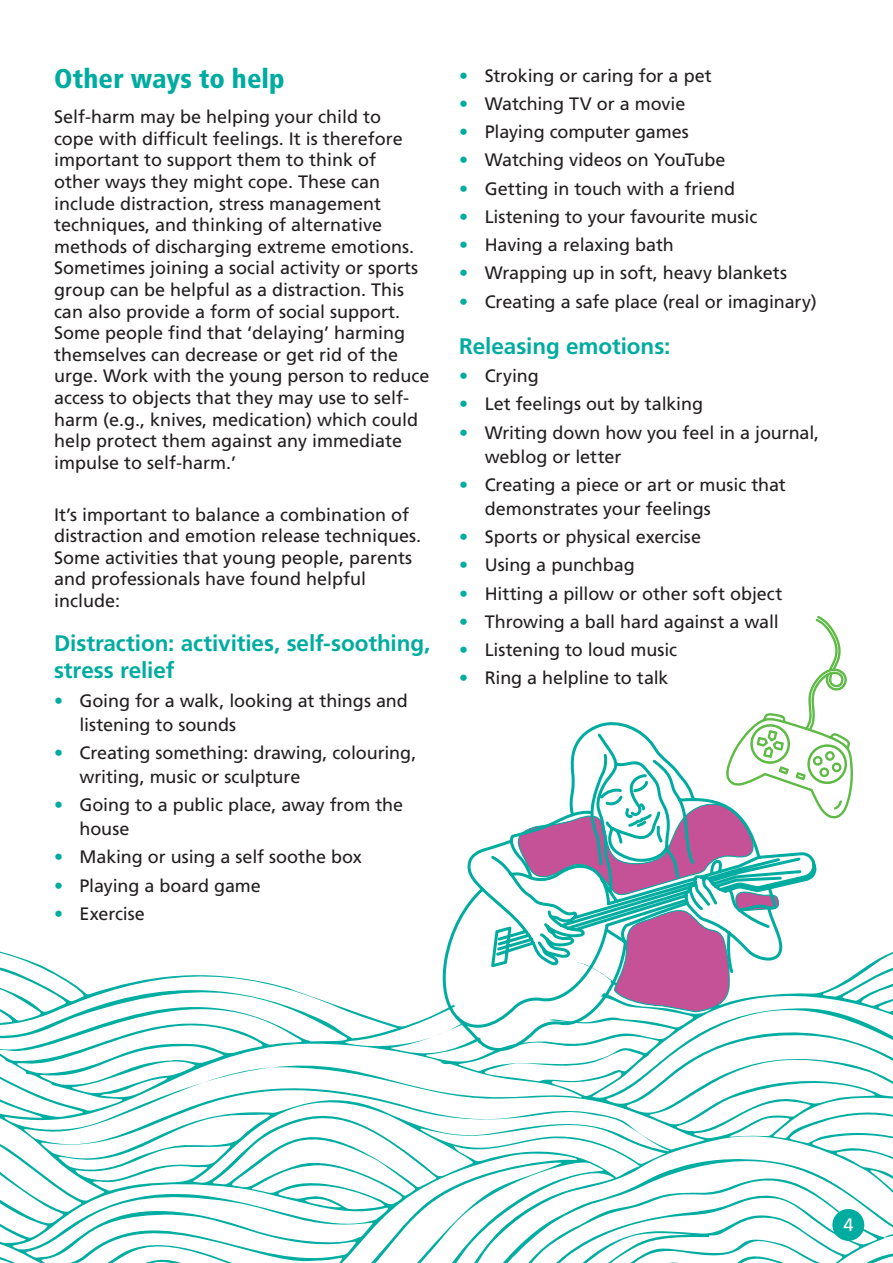
<style>
.page{position:relative;width:893px;height:1263px;background:#fff}
.page>*{position:absolute;margin:0;border:0;box-sizing:border-box;transform-origin:0 0}
.t1{font:900 condensed 27px "Frutiger LT Std";letter-spacing:.005em;color:#00aca0}
.Aqua_bullets{font:700 22.5px/27px "Frutiger LT Std";letter-spacing:-.005em;color:#00aca0}
.Aqua_bullets-2{font:18px/21.6px "Frutiger LT Std";color:#231f20}
.Aqua_bullets-3{font:18px "Frutiger LT Std";color:#fff}
.s1{color:#00aca0}
</style>
<div class="page">
<svg style="left:0;top:951px;width:893px;height:312px"></svg>
<svg style="left:204px;top:1067px;width:67px;height:15px"></svg>
<svg style="left:434px;top:616px;width:419px;height:430px"></svg>
<div style="left:832px;top:1209px;width:32px;height:32px;background:#00aca0;border-radius:50%"></div>
<p class="t1" style="left:54px;top:63px;width:232px">Other ways to help</p>
<p class="Aqua_bullets-2" style="left:54px;top:106px;width:377px">Self-harm may be helping your child to<br>cope with difficult feelings. It is therefore important to support them to think of<br>other ways they might cope. These can include distraction, stress management techniques, and thinking of alternative methods of discharging extreme emotions.<br>Sometimes joining a social activity or sports group can be helpful as a distraction. This can also provide a form of social support.<br>Some people find that ‘delaying’ harming themselves can decrease or get rid of the urge. Work with the young person to reduce access to objects that they may use to self&shy;harm (e.g., knives, medication) which could help protect them against any immediate impulse to self-harm.’</p>
<p class="Aqua_bullets-2" style="left:54px;top:503px;width:369px">It’s important to balance a combination of distraction and emotion release techniques.<br>Some activities that young people, parents and professionals have found helpful include:</p>
<p class="Aqua_bullets" style="left:54px;top:630px;width:378px">Distraction: activities, self-soothing, stress relief</p>
<p class="Aqua_bullets-2" style="left:80px;top:688px;width:330px;line-height:24px;text-indent:-26px"><span class="s1">•</span> Going for a walk, looking at things and listening to sounds</p>
<p class="Aqua_bullets-2" style="left:80px;top:741px;width:338px;line-height:24px;text-indent:-26px"><span class="s1">•</span> Creating something: drawing, colouring, writing, music or sculpture</p>
<p class="Aqua_bullets-2" style="left:80px;top:793px;width:325px;line-height:24px;text-indent:-26px"><span class="s1">•</span> Going to a public place, away from the house</p>
<p class="Aqua_bullets-2" style="left:54px;top:846px;width:309px"><span class="s1">•</span> Making or using a self soothe box</p>
<p class="Aqua_bullets-2" style="left:54px;top:875px;width:208px"><span class="s1">•</span> Playing a board game</p>
<p class="Aqua_bullets-2" style="left:54px;top:903px;width:92px"><span class="s1">•</span> Exercise</p>
<p class="Aqua_bullets-2" style="left:459px;top:65px;width:254px"><span class="s1">•</span> Stroking or caring for a pet</p>
<p class="Aqua_bullets-2" style="left:459px;top:93px;width:228px"><span class="s1">•</span> Watching TV or a movie</p>
<p class="Aqua_bullets-2" style="left:459px;top:121px;width:231px"><span class="s1">•</span> Playing computer games</p>
<p class="Aqua_bullets-2" style="left:459px;top:149px;width:268px"><span class="s1">•</span> Watching videos on YouTube</p>
<p class="Aqua_bullets-2" style="left:459px;top:178px;width:277px"><span class="s1">•</span> Getting in touch with a friend</p>
<p class="Aqua_bullets-2" style="left:459px;top:206px;width:300px"><span class="s1">•</span> Listening to your favourite music</p>
<p class="Aqua_bullets-2" style="left:459px;top:234px;width:216px"><span class="s1">•</span> Having a relaxing bath</p>
<p class="Aqua_bullets-2" style="left:459px;top:262px;width:329px"><span class="s1">•</span> Wrapping up in soft, heavy blankets</p>
<p class="Aqua_bullets-2" style="left:459px;top:291px;width:359px"><span class="s1">•</span> Creating a safe place (real or imaginary)</p>
<p class="Aqua_bullets" style="left:459px;top:333px;width:213px">Releasing emotions:</p>
<p class="Aqua_bullets-2" style="left:459px;top:365px;width:81px"><span class="s1">•</span> Crying</p>
<p class="Aqua_bullets-2" style="left:459px;top:393px;width:245px"><span class="s1">•</span> Let feelings out by talking</p>
<p class="Aqua_bullets-2" style="left:485px;top:420px;width:336px;line-height:24px;text-indent:-26px"><span class="s1">•</span> Writing down how you feel in a journal, weblog or letter</p>
<p class="Aqua_bullets-2" style="left:485px;top:473px;width:303px;line-height:24px;text-indent:-26px"><span class="s1">•</span> Creating a piece or art or music that demonstrates your feelings</p>
<p class="Aqua_bullets-2" style="left:459px;top:526px;width:243px"><span class="s1">•</span> Sports or physical exercise</p>
<p class="Aqua_bullets-2" style="left:459px;top:554px;width:177px"><span class="s1">•</span> Using a punchbag</p>
<p class="Aqua_bullets-2" style="left:459px;top:583px;width:325px"><span class="s1">•</span> Hitting a pillow or other soft object</p>
<p class="Aqua_bullets-2" style="left:459px;top:611px;width:321px"><span class="s1">•</span> Throwing a ball hard against a wall</p>
<p class="Aqua_bullets-2" style="left:459px;top:639px;width:219px"><span class="s1">•</span> Listening to loud music</p>
<p class="Aqua_bullets-2" style="left:459px;top:667px;width:211px"><span class="s1">•</span> Ring a helpline to talk</p>
<p class="Aqua_bullets-3" style="left:843px;top:1214px;width:12px">4</p>
</div>
